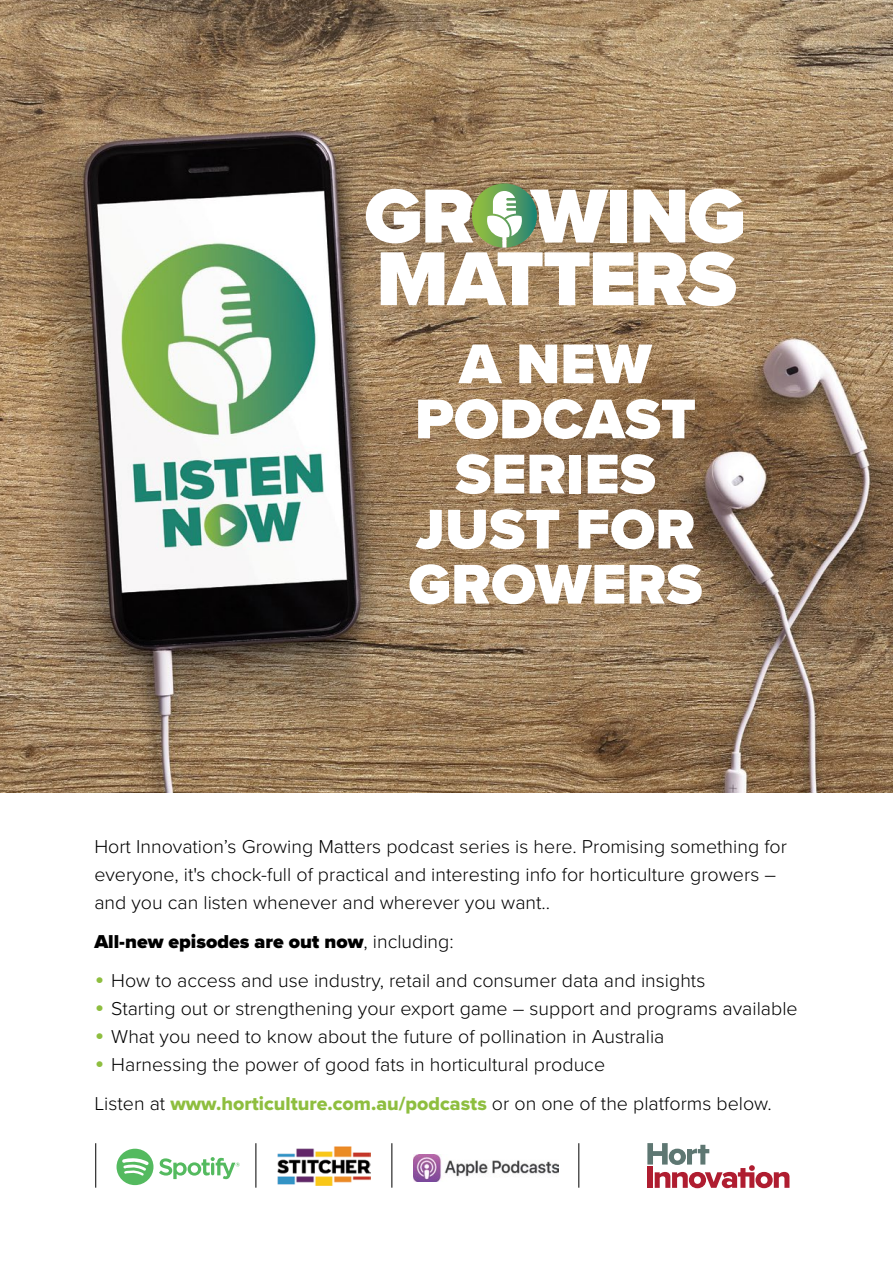
<style>
.page{position:relative;width:893px;height:1263px;background:#fff}
.page>*{position:absolute;margin:0;border:0;box-sizing:border-box;transform-origin:0 0}
.t1{font:900 58.05px/55.1px "Proxima Nova";color:#fff;text-align:center}
.t2{font:300 19.35px/28.3px "Proxima Nova";color:#000}
.t3{font:900 19.35px "Proxima Nova";color:#000}
.s1{font-weight:300}
.s2{font-size:28.35px;color:#8ebe3f}
.s3{font-family:"Proxima Nova Extrabld";font-weight:400;color:#8ebe3f}
</style>
<div class="page">
<hr style="left:0;top:0;width:1px;height:1263px;background:#000">
<img style="left:0;top:0;width:893px;height:793px">
<svg style="left:366px;top:183px;width:377px;height:123px"></svg>
<svg style="left:647px;top:1143px;width:142px;height:45px"></svg>
<div style="left:117px;top:1149px;width:36px;height:36px;background:#54ba5f;border-radius:50%"></div>
<svg style="left:159px;top:1157px;width:81px;height:22px"></svg>
<svg style="left:122px;top:1158px;width:27px;height:17px"></svg>
<img style="left:278px;top:1146px;width:92px;height:39px">
<img style="left:414px;top:1154px;width:145px;height:27px">
<hr style="left:578px;top:1143px;width:1px;height:45px;background:#000">
<hr style="left:391px;top:1143px;width:1px;height:45px;background:#000">
<hr style="left:255px;top:1143px;width:1px;height:45px;background:#000">
<hr style="left:95px;top:1143px;width:1px;height:45px;background:#000">
<h1 class="t1" style="left:408px;top:336px;width:296px">A NEW<br>PODCAST<br>SERIES<br>JUST FOR<br>GROWERS</h1>
<p class="t2" style="left:94px;top:831px;width:694px">Hort Innovation’s Growing Matters podcast series is here. Promising something for everyone, it's chock-full of practical and interesting info for horticulture growers – and you can listen whenever and wherever you want..</p>
<p class="t3" style="left:94px;top:927px;width:361px">All-new episodes are out now<span class="s1">, including:</span></p>
<p class="t2" style="left:94px;top:965px;width:612px"><span class="s2">•</span> How to access and use industry, retail and consumer data and insights</p>
<p class="t2" style="left:94px;top:993px;width:705px"><span class="s2">•</span> Starting out or strengthening your export game – support and programs available</p>
<p class="t2" style="left:94px;top:1021px;width:572px"><span class="s2">•</span> What you need to know about the future of pollination in Australia</p>
<p class="t2" style="left:94px;top:1044px;width:679px;line-height:38.7px"><span class="s2">•</span> Harnessing the power of good fats in horticultural produce<br>Listen at <span class="s3">www.horticulture.com.au/podcasts</span> or on one of the platforms below.</p>
</div>
